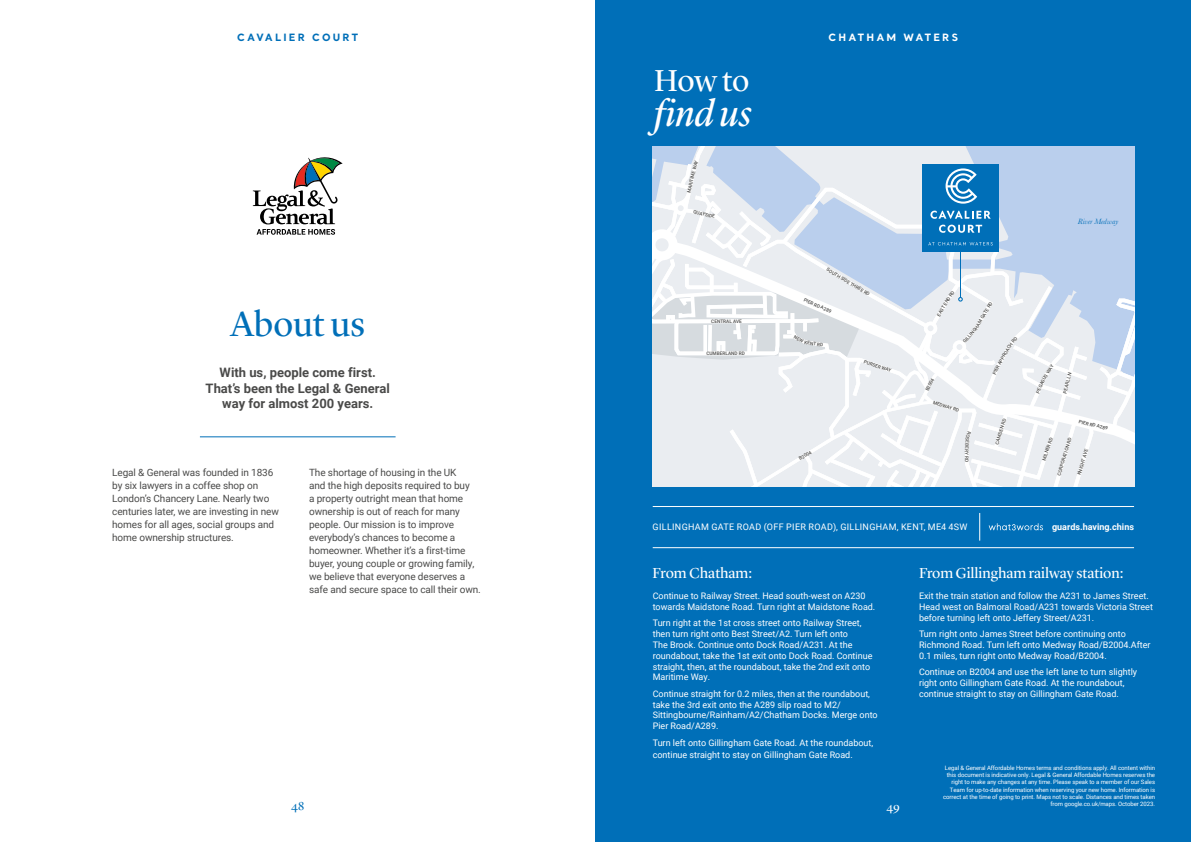
<style>
.page{position:relative;width:1191px;height:842px;background:#fff}
.page>*{position:absolute;margin:0;border:0;box-sizing:border-box;transform-origin:0 0}
.t1{font:italic 37.7px "Lyon Display";color:#fff}
.t2{font:36px "Lyon Display";color:#006fb8}
.t3{font:31.4px "Lyon Display";color:#fff}
.t4{font:15px "Lyon Display";color:#fff}
.t5{font:700 13px/15.6px "Roboto";color:#4a4a49;text-align:center}
.t6{font:12px "Lyon Display";color:#fff}
.t7{font:12px "Lyon Display";color:#006fb8}
.t8{font:10px/13px "Roboto";letter-spacing:-.01em;color:#4a4a49}
.t9{font:700 10px "Santral";letter-spacing:.225em;color:#fff}
.t10{font:700 10px "Santral";letter-spacing:.225em;color:#006fb8}
.t11{font:9px/10.8px "Roboto";color:#fff}
.t12{font:9px "Roboto";letter-spacing:.035em;color:#fff}
.t13{font:700 9px "Roboto";color:#fff}
.t14{font:italic 7.9px "Baskerville";color:#0470b8}
.t15{font:6px/7.2px "Roboto";letter-spacing:-.01em;color:#fff;text-align:right}
.t16{font:500 4.7px "Roboto";color:#4a4a49}
</style>
<div class="page">
<div style="left:595px;top:0;width:596px;height:842px;background:#006fb8"></div>
<svg style="left:253px;top:157px;width:90px;height:78px"></svg>
<hr style="left:200px;top:436px;width:195px;height:1px;background:#006fb8">
<hr style="left:652px;top:547px;width:482px;height:1px;background:#fff">
<hr style="left:652px;top:506px;width:482px;height:1px;background:#fff">
<svg style="left:979px;top:513px;width:1px;height:28px"></svg>
<svg style="left:988px;top:523px;width:55px;height:7px"></svg>
<svg style="left:652px;top:146px;width:483px;height:341px;background:#d8e3ef"></svg>
<p class="t10" style="left:237px;top:30px;width:122px">CAVALIER COURT</p>
<h2 class="t2" style="left:230px;top:297px;width:137px">About us</h2>
<h3 class="t5" style="left:206px;top:364px;width:186px">With us, people come first.<br>That’s been the Legal &amp; General way for almost 200 years.</h3>
<p class="t8" style="left:112px;top:465px;width:168px">Legal &amp; General was founded in 1836 by six lawyers in a coffee shop on London’s Chancery Lane. Nearly two centuries later, we are investing in new homes for all ages, social groups and home ownership structures.</p>
<p class="t8" style="left:309px;top:465px;width:173px">The shortage of housing in the UK<br>and the high deposits required to buy<br>a property outright mean that home ownership is out of reach for many people. Our mission is to improve everybody’s chances to become a homeowner. Whether it’s a first-time buyer, young couple or growing family, we believe that everyone deserves a safe and secure space to call their own.</p>
<h3 class="t7" style="left:291px;top:797px;width:15px">48</h3>
<h3 class="t3" style="left:654px;top:57px;width:97px">How to</h3>
<h1 class="t1" style="left:654px;top:85px;width:99px">find us</h1>
<p class="t16" style="left:690px;top:173px;width:15px;rotate:-74deg">E WAY</p>
<p class="t16" style="left:694px;top:209px;width:23px;rotate:12deg">QUAYSIDE</p>
<p class="t16" style="left:685px;top:192px;width:21px;rotate:-78deg">MARITIM</p>
<p class="t16" style="left:711px;top:318px;width:32px">CENTRAL AVE</p>
<p class="t16" style="left:706px;top:350px;width:40px">CUMBERLAND RD</p>
<p class="t9" style="left:828px;top:30px;width:131px">CHATHAM WATERS</p>
<p class="t16" style="left:828px;top:266px;width:51px;rotate:31deg">SOUTH SIDE THREE RD</p>
<p class="t16" style="left:805px;top:297px;width:31px;rotate:23deg">PIER RD A289</p>
<p class="t16" style="left:804px;top:339px;width:21px;rotate:8deg">KENT RD</p>
<p class="t16" style="left:797px;top:456px;width:15px;rotate:-32deg">B2004</p>
<p class="t16" style="left:865px;top:358px;width:30px;rotate:19deg">PURSER WAY</p>
<p class="t16" style="left:943px;top:301px;width:15px;rotate:-56deg">ND RD</p>
<p class="t16" style="left:972px;top:327px;width:32px;rotate:-59deg">HAM GATE RD</p>
<p class="t16" style="left:935px;top:314px;width:17px;rotate:-60deg">EAST E</p>
<p class="t16" style="left:961px;top:340px;width:19px;rotate:-49deg">GILLING</p>
<p class="t16" style="left:934px;top:399px;width:28px;rotate:16deg">MEDWAY RD</p>
<p class="t16" style="left:971px;top:438px;width:16px;rotate:94deg">SEBER</p>
<p class="t16" style="left:970px;top:452px;width:12px;rotate:90deg">Y RD</p>
<p class="t16" style="left:993px;top:443px;width:28px;rotate:-73deg">CAMDEN RD</p>
<p class="t14" style="left:1078px;top:217px;width:42px">River Medway</p>
<p class="t16" style="left:1040px;top:377px;width:18px;rotate:-58deg">US WAY</p>
<p class="t16" style="left:1034px;top:392px;width:16px;rotate:-66deg">PEGAS</p>
<p class="t16" style="left:1061px;top:392px;width:23px;rotate:-75deg">PEARL LN</p>
<p class="t16" style="left:1079px;top:418px;width:31px;rotate:14deg">PIER RD A289</p>
<p class="t16" style="left:1040px;top:459px;width:26px;rotate:-72deg">MILNER RD</p>
<p class="t16" style="left:1055px;top:475px;width:41px;rotate:-73deg">CORPORATION RD</p>
<p class="t16" style="left:1075px;top:474px;width:28px;rotate:-73deg">KNIGHT AVE</p>
<p class="t12" style="left:652px;top:521px;width:316px">GILLINGHAM GATE ROAD (OFF PIER ROAD), GILLINGHAM, KENT, ME4 4SW</p>
<p class="t13" style="left:1052px;top:520px;width:83px">guards.having.chins</p>
<h3 class="t4" style="left:652px;top:562px;width:101px">From Chatham:</h3>
<p class="t11" style="left:652px;top:590px;width:224px">Continue to Railway Street. Head south-west on A230 towards Maidstone Road. Turn right at Maidstone Road.</p>
<p class="t11" style="left:652px;top:617px;width:221px">Turn right at the 1st cross street onto Railway Street, then turn right onto Best Street/A2. Turn left onto<br>The Brook. Continue onto Dock Road/A231. At the roundabout, take the 1st exit onto Dock Road. Continue straight, then, at the roundabout, take the 2nd exit onto Maritime Way.</p>
<p class="t11" style="left:652px;top:688px;width:226px">Continue straight for 0.2 miles, then at the roundabout, take the 3rd exit onto the A289 slip road to M2/ Sittingbourne/Rainham/A2/Chatham Docks. Merge onto Pier Road/A289.</p>
<p class="t11" style="left:652px;top:736px;width:222px;line-height:12px">Turn left onto Gillingham Gate Road. At the roundabout, continue straight to stay on Gillingham Gate Road.</p>
<h3 class="t6" style="left:886px;top:797px;width:15px">49</h3>
<h3 class="t4" style="left:919px;top:562px;width:206px">From Gillingham railway station:</h3>
<p class="t11" style="left:919px;top:590px;width:235px">Exit the train station and follow the A231 to James Street.<br>Head west on Balmoral Road/A231 towards Victoria Street before turning left onto Jeffery Street/A231.</p>
<p class="t11" style="left:919px;top:628px;width:233px">Turn right onto James Street before continuing onto<br>Richmond Road. Turn left onto Medway Road/B2004.After<br>0.1 miles, turn right onto Medway Road/B2004.</p>
<p class="t11" style="left:919px;top:666px;width:220px">Continue on B2004 and use the left lane to turn slightly right onto Gillingham Gate Road. At the roundabout, continue straight to stay on Gillingham Gate Road.</p>
<p class="t15" style="left:943px;top:764px;width:214px">Legal &amp; General Affordable Homes terms and conditions apply. All content within this document is indicative only. Legal &amp; General Affordable Homes reserves the right to make any changes at any time. Please speak to a member of our Sales Team for up-to-date information when reserving your new home. Information is correct at the time of going to print. Maps not to scale. Distances and times taken from google.co.uk/maps. October 2023.</p>
</div>
